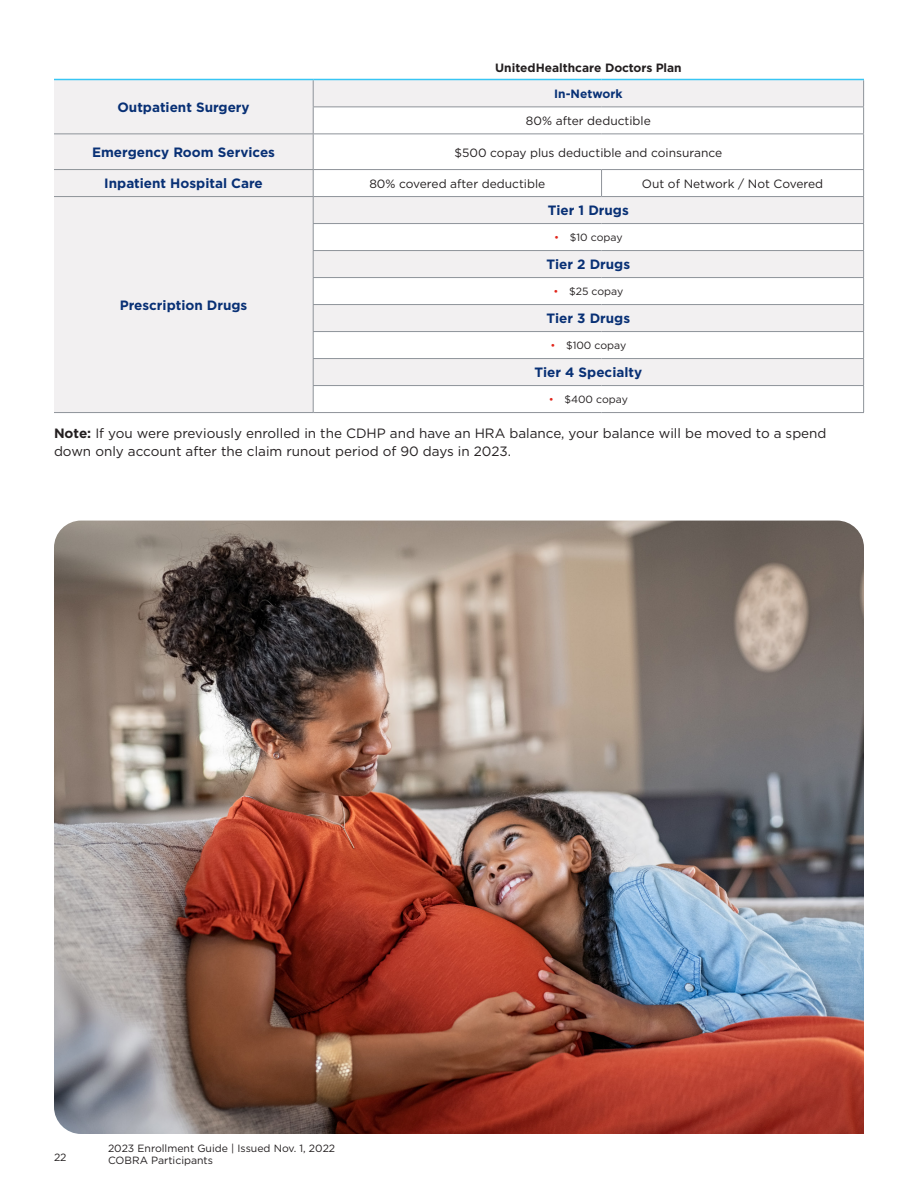
<style>
.page{position:relative;width:918px;height:1188px;background:#fff}
.page>*{position:absolute;margin:0;border:0;box-sizing:border-box;transform-origin:0 0}
.t1{font:13.5px/18px "Gotham";color:#231f20}
.t2{font:700 13.5px "Gotham";color:#083075}
.t3{font:12px "Gotham";color:#231f20}
.t4{font:700 12px "Gotham";color:#231f20}
.t5{font:700 12px "Gotham";color:#083176}
.t6{font:10.5px/12px "Gotham";color:#231f20}
.s1{color:#e1251b}
.s2{font-weight:700}
</style>
<div class="page">
<div style="left:54px;top:79px;width:259px;height:55px;background:#f2f0f1"></div>
<svg style="left:314px;top:80px;width:549px;height:305px"></svg>
<div style="left:54px;top:134px;width:259px;height:278px;background:#f2f0f1"></div>
<hr style="left:313px;top:134px;width:1px;height:35px;background:#8e9399">
<hr style="left:313px;top:106px;width:289px;height:1px;background:#8e9399">
<hr style="left:602px;top:106px;width:262px;height:1px;background:#8e9399">
<hr style="left:313px;top:196px;width:289px;height:1px;background:#8e9399">
<hr style="left:602px;top:196px;width:262px;height:1px;background:#8e9399">
<hr style="left:313px;top:412px;width:289px;height:1px;background:#8e9399">
<hr style="left:602px;top:412px;width:262px;height:1px;background:#8e9399">
<svg style="left:601px;top:170px;width:1px;height:26px"></svg>
<hr style="left:54px;top:412px;width:259px;height:1px;background:#8e9399">
<hr style="left:54px;top:133px;width:259px;height:1px;background:#8e9399">
<hr style="left:54px;top:169px;width:259px;height:1px;background:#8e9399">
<svg style="left:313px;top:80px;width:1px;height:53px"></svg>
<svg style="left:863px;top:80px;width:1px;height:53px"></svg>
<hr style="left:863px;top:134px;width:1px;height:35px;background:#8e9399">
<hr style="left:313px;top:223px;width:289px;height:1px;background:#8e9399">
<hr style="left:602px;top:223px;width:262px;height:1px;background:#8e9399">
<hr style="left:313px;top:250px;width:289px;height:1px;background:#8e9399">
<hr style="left:602px;top:250px;width:262px;height:1px;background:#8e9399">
<hr style="left:313px;top:277px;width:289px;height:1px;background:#8e9399">
<hr style="left:602px;top:277px;width:262px;height:1px;background:#8e9399">
<hr style="left:313px;top:304px;width:289px;height:1px;background:#8e9399">
<hr style="left:602px;top:304px;width:262px;height:1px;background:#8e9399">
<hr style="left:313px;top:331px;width:289px;height:1px;background:#8e9399">
<hr style="left:602px;top:331px;width:262px;height:1px;background:#8e9399">
<hr style="left:313px;top:358px;width:289px;height:1px;background:#8e9399">
<hr style="left:602px;top:358px;width:262px;height:1px;background:#8e9399">
<hr style="left:313px;top:385px;width:289px;height:1px;background:#8e9399">
<svg style="left:313px;top:170px;width:1px;height:242px"></svg>
<hr style="left:602px;top:385px;width:262px;height:1px;background:#8e9399">
<svg style="left:863px;top:170px;width:1px;height:242px"></svg>
<hr style="left:54px;top:79px;width:259px;height:1px;background:#38c6f4">
<hr style="left:313px;top:79px;width:289px;height:1px;background:#38c6f4">
<hr style="left:602px;top:79px;width:262px;height:1px;background:#38c6f4">
<hr style="left:313px;top:133px;width:289px;height:1px;background:#8e9399">
<hr style="left:602px;top:133px;width:262px;height:1px;background:#8e9399">
<hr style="left:313px;top:169px;width:289px;height:1px;background:#8e9399">
<hr style="left:602px;top:169px;width:262px;height:1px;background:#8e9399">
<hr style="left:54px;top:196px;width:259px;height:1px;background:#8e9399">
<img style="left:54px;top:521px;width:810px;height:613px">
<p class="t2" style="left:117px;top:99px;width:134px">Outpatient Surgery</p>
<p class="t4" style="left:495px;top:59px;width:188px">UnitedHealthcare Doctors Plan</p>
<p class="t5" style="left:554px;top:86px;width:70px">In-Network</p>
<p class="t3" style="left:526px;top:113px;width:126px">80% after deductible</p>
<p class="t2" style="left:92px;top:143px;width:184px">Emergency Room Services</p>
<p class="t3" style="left:455px;top:145px;width:269px">$500 copay plus deductible and coinsurance</p>
<p class="t2" style="left:104px;top:175px;width:160px">Inpatient Hospital Care</p>
<p class="t3" style="left:369px;top:176px;width:177px">80% covered after deductible</p>
<p class="t3" style="left:642px;top:176px;width:183px">Out of Network / Not Covered</p>
<p class="t2" style="left:548px;top:202px;width:82px">Tier 1 Drugs</p>
<p class="t6" style="left:554px;top:231px;width:70px"><span class="s1">•</span> $10 copay</p>
<p class="t2" style="left:547px;top:256px;width:85px">Tier 2 Drugs</p>
<p class="t6" style="left:554px;top:285px;width:71px"><span class="s1">•</span> $25 copay</p>
<p class="t2" style="left:547px;top:310px;width:85px">Tier 3 Drugs</p>
<p class="t6" style="left:551px;top:339px;width:77px"><span class="s1">•</span> $100 copay</p>
<p class="t2" style="left:535px;top:364px;width:109px">Tier 4 Specialty</p>
<p class="t6" style="left:549px;top:393px;width:81px"><span class="s1">•</span> $400 copay</p>
<p class="t1" style="left:54px;top:424px;width:774px"><span class="s2">Note:</span> If you were previously enrolled in the CDHP and have an HRA balance, your balance will be moved to a spend down only account after the claim runout period of 90 days in 2023.</p>
<p class="t2" style="left:120px;top:296px;width:129px">Prescription Drugs</p>
<p class="t6" style="left:54px;top:1151px;width:14px">22</p>
<p class="t6" style="left:108px;top:1143px;width:229px">2023 Enrollment Guide | Issued Nov. 1, 2022<br>COBRA Participants</p>
</div>
